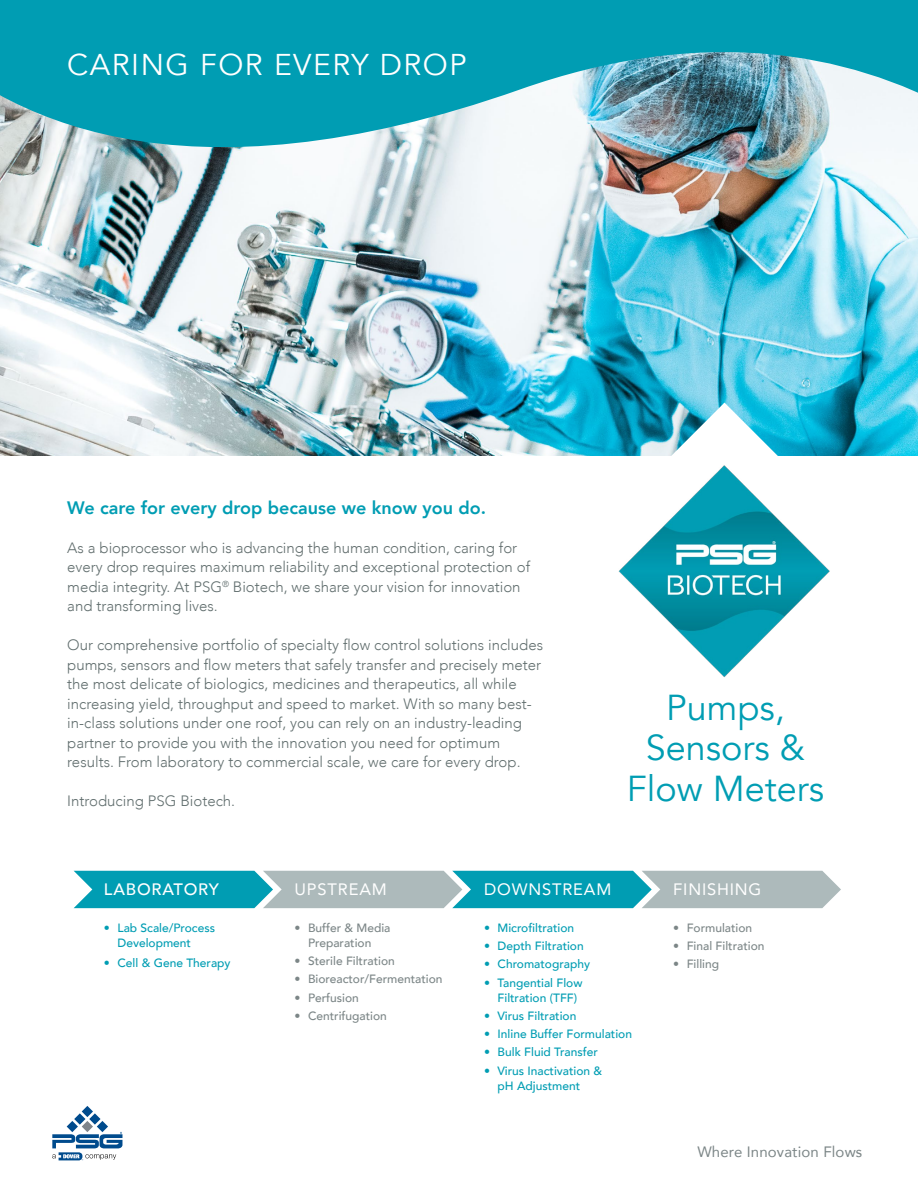
<style>
.page{position:relative;width:918px;height:1188px;background:#fff}
.page>*{position:absolute;margin:0;border:0;box-sizing:border-box;transform-origin:0 0}
.t1{font:36px/40.5px "Avenir";color:#009db3;text-align:center}
.t2{font:30px "Avenir";letter-spacing:.05em;color:#fff}
.t3{font:800 18px "Avenir";color:#009db3}
.t4{font:16.5px "Avenir";letter-spacing:.05em;color:#fff}
.t5{font:500 16.5px "Avenir";letter-spacing:.05em;color:#fff}
.t6{font:300 15px/19.5px "Avenir";color:#616e6e}
.t7{font:300 15px "Avenir";color:#626e6e}
.t8{font:15px "Avenir";letter-spacing:.01em;color:#7c8687}
.t9{font:500 12px/15px "Avenir";color:#009db3}
.t10{font:500 12px/15px "Avenir";color:#7c8687;text-align:center}
</style>
<div class="page">
<img style="left:0;top:209px;width:918px;height:246px">
<img style="left:0;top:0;width:918px;height:209px">
<svg style="left:74px;top:871px;width:767px;height:37px;background:#60b0bb"></svg>
<svg style="left:654px;top:403px;width:141px;height:52px"></svg>
<img style="left:609px;top:455px;width:231px;height:222px">
<svg style="left:52px;top:1106px;width:70px;height:54px"></svg>
<h2 class="t2" style="left:67px;top:47px;width:401px">CARING FOR EVERY DROP</h2>
<p class="t3" style="left:67px;top:494px;width:420px">We care for every drop because we know you do.</p>
<p class="t7" style="left:67px;top:539px;width:452px">As a bioprocessor who is advancing the human condition, caring for</p>
<p class="t6" style="left:67px;top:557px;width:464px">every drop requires maximum reliability and exceptional protection of media integrity. At PSG<sup>®</sup> Biotech, we share your vision for innovation and transforming lives.</p>
<p class="t6" style="left:67px;top:635px;width:477px">Our comprehensive portfolio of specialty flow control solutions includes pumps, sensors and flow meters that safely transfer and precisely meter the most delicate of biologics, medicines and therapeutics, all while increasing yield, throughput and speed to market. With so many best&shy;in-class solutions under one roof, you can rely on an industry-leading partner to provide you with the innovation you need for optimum results. From laboratory to commercial scale, we care for every drop.</p>
<p class="t6" style="left:67px;top:791px;width:169px">Introducing PSG Biotech.</p>
<h1 class="t1" style="left:627px;top:688px;width:199px">Pumps,<br>Sensors &amp;<br>Flow Meters</h1>
<p class="t5" style="left:104px;top:875px;width:116px">LABORATORY</p>
<p class="t4" style="left:295px;top:876px;width:94px">UPSTREAM</p>
<p class="t4" style="left:484px;top:876px;width:129px">DOWNSTREAM</p>
<p class="t4" style="left:673px;top:876px;width:90px">FINISHING</p>
<p class="t9" style="left:117px;top:920px;width:99px;text-indent:-14px">• Lab Scale/Process<br>Development</p>
<p class="t9" style="left:104px;top:954px;width:128px">• Cell &amp; Gene Therapy</p>
<p class="t9" style="left:484px;top:920px;width:92px">• Microfiltration</p>
<p class="t9" style="left:484px;top:938px;width:101px">• Depth Filtration</p>
<p class="t9" style="left:484px;top:956px;width:107px">• Chromatography</p>
<p class="t9" style="left:498px;top:974px;width:86px;text-indent:-14px">• Tangential Flow<br>Filtration (TFF)</p>
<p class="t9" style="left:484px;top:1008px;width:94px">• Virus Filtration</p>
<p class="t9" style="left:484px;top:1026px;width:149px">• Inline Buffer Formulation</p>
<p class="t9" style="left:484px;top:1044px;width:115px">• Bulk Fluid Transfer</p>
<p class="t9" style="left:498px;top:1062px;width:106px;text-indent:-14px">• Virus Inactivation &amp; pH Adjustment</p>
<p class="t10" style="left:295px;top:920px;width:97px">• Buffer &amp; Media<br>Preparation</p>
<p class="t10" style="left:295px;top:953px;width:102px">• Sterile Filtration</p>
<p class="t10" style="left:295px;top:971px;width:150px">• Bioreactor/Fermentation</p>
<p class="t10" style="left:295px;top:989px;width:66px">• Perfusion</p>
<p class="t10" style="left:295px;top:1008px;width:94px">• Centrifugation</p>
<p class="t10" style="left:673px;top:920px;width:81px">• Formulation</p>
<p class="t10" style="left:673px;top:938px;width:93px">• Final Filtration</p>
<p class="t10" style="left:673px;top:956px;width:47px">• Filling</p>
<p class="t8" style="left:697px;top:1140px;width:166px">Where Innovation Flows</p>
</div>
